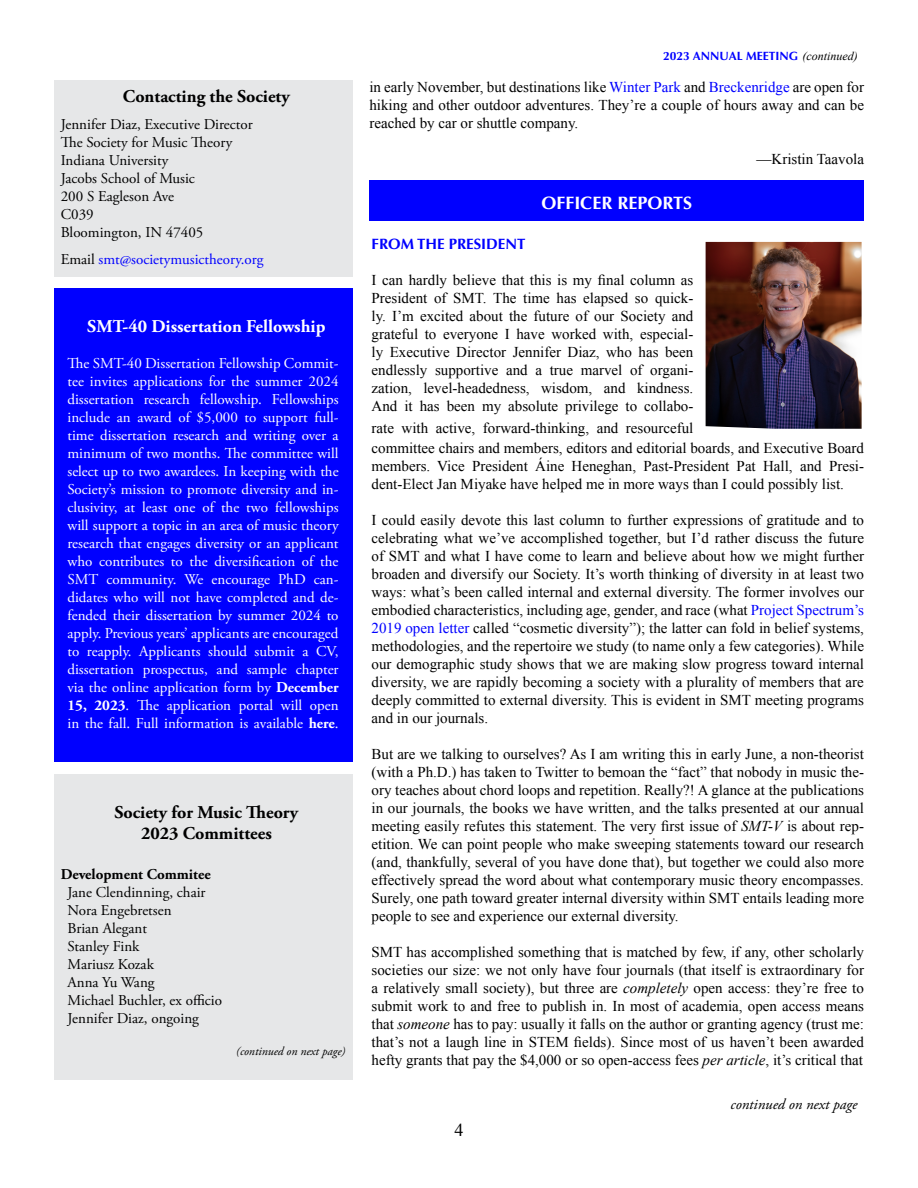
<style>
.page{position:relative;width:918px;height:1188px;background:#fff}
.page>*{position:absolute;margin:0;border:0;box-sizing:border-box;transform-origin:0 0}
.t1{font:700 18px/21.6px "Adobe Garamond Pro";color:#000;text-align:center}
.t2{font:700 18px "Adobe Garamond Pro";color:#fff}
.t3{font:700 18px "Optima";color:#fff}
.t4{font:18px "Times New Roman";color:#000}
.t5{font:15px/18px "Times New Roman";color:#000;text-align:justify}
.t6{font:15px/18px "Adobe Garamond Pro";color:#fff;text-align:justify}
.t7{font:15px/18px "Adobe Garamond Pro";color:#000}
.t8{font:15px "Adobe Garamond Pro";color:#00f}
.t9{font:italic 15px "Adobe Garamond Pro";color:#000}
.t10{font:700 15px "Adobe Garamond Pro";color:#000}
.t11{font:700 15px "Optima";color:#00f}
.t12{font:700 12px "Optima";color:#00f}
.t13{font:italic 12px "Adobe Garamond Pro";color:#000}
.s1{color:#000}
.s2{font-weight:700}
.s3{font-family:"Times New Roman";font-weight:400;font-style:italic;color:#000}
.s4{color:#00f}
.s5{font-style:italic}
</style>
<div class="page">
<div style="left:54px;top:80px;width:298px;height:196px;background:#e6e7e8"></div>
<div style="left:54px;top:288px;width:298px;height:473px;background:#00f"></div>
<div style="left:54px;top:774px;width:298px;height:306px;background:#e6e7e8"></div>
<div style="left:369px;top:180px;width:495px;height:40px;background:#00f"></div>
<img style="left:706px;top:242px;width:156px;height:187px">
<p class="t1" style="left:123px;top:86px;width:168px">Contacting the Society</p>
<p class="t7" style="left:61px;top:116px;width:194px">Jennifer Diaz, Executive Director<br>The Society for Music Theory<br>Indiana University<br>Jacobs School of Music<br>200 S Eagleson Ave<br>C039<br>Bloomington, IN 47405</p>
<p class="t8" style="left:61px;top:250px;width:204px"><span class="s1">Email</span> smt@societymusictheory.org</p>
<p class="t2" style="left:87px;top:315px;width:240px">SMT-40 Dissertation Fellowship</p>
<p class="t6" style="left:68px;top:354px;width:273px">The SMT-40 Dissertation Fellowship Commit&shy;tee invites applications for the summer 2024 dissertation research fellowship. Fellowships include an award of $5,000 to support full&shy;time dissertation research and writing over a minimum of two months. The committee will select up to two awardees. In keeping with the Society’s mission to promote diversity and in&shy;clusivity, at least one of the two fellowships will support a topic in an area of music theory research that engages diversity or an applicant who contributes to the diversification of the SMT community. We encourage PhD can&shy;didates who will not have completed and de&shy;fended their dissertation by summer 2024 to apply. Previous years’ applicants are encouraged to reapply. Applicants should submit a CV, dissertation prospectus, and sample chapter via the online application form by <span class="s2">December 15, 2023</span>. The application portal will open in the fall. Full information is available <span class="s2">here</span>.</p>
<p class="t1" style="left:114px;top:801px;width:185px">Society for Music Theory<br>2023 Committees</p>
<p class="t10" style="left:61px;top:865px;width:151px">Development Commitee</p>
<p class="t7" style="left:68px;top:884px;width:156px">Jane Clendinning, chair<br>Nora Engebretsen<br>Brian Alegant<br>Stanley Fink<br>Mariusz Kozak<br>Anna Yu Wang<br>Michael Buchler, ex officio<br>Jennifer Diaz, ongoing</p>
<p class="t13" style="left:236px;top:1044px;width:111px">(continued on next page)</p>
<p class="t12" style="left:663px;top:49px;width:196px">2023 ANNUAL MEETING <span class="s3">(continued)</span></p>
<p class="t5" style="left:369px;top:78px;width:496px">in early November, but destinations like <span class="s4">Winter Park</span> and <span class="s4">Breckenridge</span> are open for hiking and other outdoor adventures. They’re a couple of hours away and can be reached by car or shuttle company.</p>
<p class="t5" style="left:757px;top:150px;width:109px">—Kristin Taavola</p>
<p class="t3" style="left:541px;top:192px;width:152px">OFFICER REPORTS</p>
<p class="t11" style="left:372px;top:235px;width:155px">FROM THE PRESIDENT</p>
<p class="t5" style="left:372px;top:271px;width:323px">I can hardly believe that this is my final column as President of SMT. The time has elapsed so quick&shy;ly. I’m excited about the future of our Society and grateful to everyone I have worked with, especial&shy;ly Executive Director Jennifer Diaz, who has been endlessly supportive and a true marvel of organi&shy;zation, level-headedness, wisdom, and kindness.<br>And it has been my absolute privilege to collabo-</p>
<p class="t5" style="left:372px;top:418px;width:494px;line-height:20.2px">rate with active, forward-thinking, and resourceful<br>committee chairs and members, editors and editorial boards, and Executive Board</p>
<p class="t5" style="left:372px;top:457px;width:494px">members. Vice President Áine Heneghan, Past-President Pat Hall, and Presi&shy;dent-Elect Jan Miyake have helped me in more ways than I could possibly list.</p>
<p class="t5" style="left:372px;top:511px;width:494px">I could easily devote this last column to further expressions of gratitude and to celebrating what we’ve accomplished together, but I’d rather discuss the future of SMT and what I have come to learn and believe about how we might further broaden and diversify our Society. It’s worth thinking of diversity in at least two ways: what’s been called internal and external diversity. The former involves our embodied characteristics, including age, gender, and race (what <span class="s4">Project Spectrum’s 2019 open letter</span> called “cosmetic diversity”); the latter can fold in belief systems, methodologies, and the repertoire we study (to name only a few categories). While our demographic study shows that we are making slow progress toward internal diversity, we are rapidly becoming a society with a plurality of members that are deeply committed to external diversity. This is evident in SMT meeting programs and in our journals.</p>
<p class="t5" style="left:372px;top:745px;width:494px">But are we talking to ourselves? As I am writing this in early June, a non-theorist (with a Ph.D.) has taken to Twitter to bemoan the “fact” that nobody in music the&shy;ory teaches about chord loops and repetition. Really?! A glance at the publications in our journals, the books we have written, and the talks presented at our annual meeting easily refutes this statement. The very first issue of <span class="s5">SMT-V</span> is about rep&shy;etition. We can point people who make sweeping statements toward our research (and, thankfully, several of you have done that), but together we could also more effectively spread the word about what contemporary music theory encompasses.<br>Surely, one path toward greater internal diversity within SMT entails leading more people to see and experience our external diversity.</p>
<p class="t5" style="left:372px;top:943px;width:494px">SMT has accomplished something that is matched by few, if any, other scholarly societies our size: we not only have four journals (that itself is extraordinary for a relatively small society), but three are <span class="s5">completely</span> open access: they’re free to submit work to and free to publish in. In most of academia, open access means that <span class="s5">someone</span> has to pay: usually it falls on the author or granting agency (trust me: that’s not a laugh line in STEM fields). Since most of us haven’t been awarded hefty grants that pay the $4,000 or so open-access fees <span class="s5">per article</span>, it’s critical that</p>
<p class="t4" style="left:454px;top:1118px;width:10px">4</p>
<p class="t9" style="left:731px;top:1095px;width:128px">continued on next page</p>
</div>
